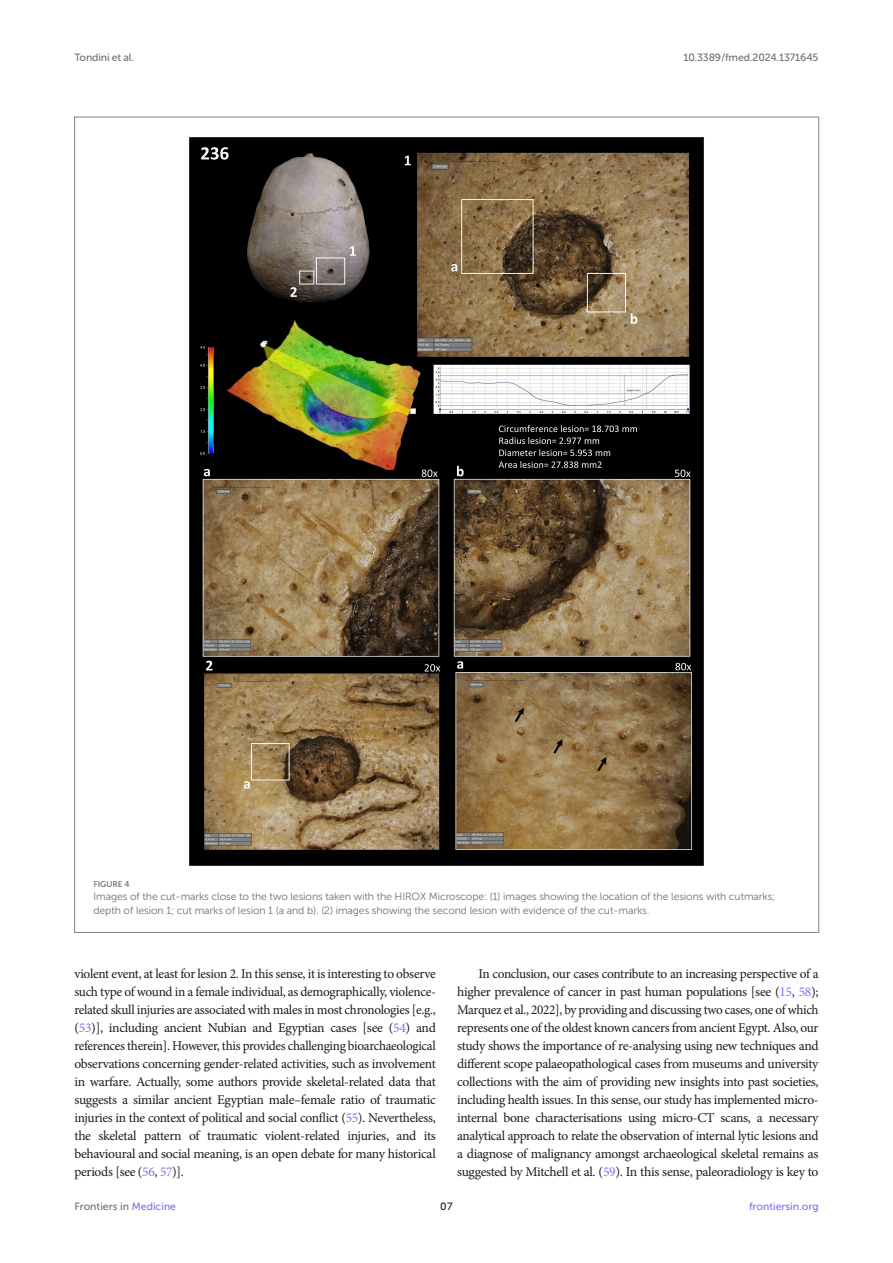
<style>
.page{position:relative;width:893px;height:1263px;background:#fff}
.page>*{position:absolute;margin:0;border:0;box-sizing:border-box;transform-origin:0 0}
.TEXT{font:13.5px/18px "Minion Pro";letter-spacing:-.025em;color:#1b1c1b;text-align:justify}
.FIG_LEG{font:10.5px/13.5px "Museo Sans 300";letter-spacing:-.01em;color:#706f70}
.t1{font:10.5px "Museo Sans 500";letter-spacing:-.015em;color:#706f70}
.t2{font:10.5px "Museo Sans 500";color:#856df0}
.t3{font:10.5px "Museo Sans 500";color:#1b1c1b}
.FIG_HD{font:8.25px "Museo Sans 700";letter-spacing:-.01em;color:#7e7f7f}
.s1{color:#856df0}
</style>
<div class="page">
<img style="left:189px;top:137px;width:515px;height:729px">
<p class="t1" style="left:74px;top:51px;width:61px">Tondini et al.</p>
<p class="t1" style="left:683px;top:51px;width:137px">10.3389/fmed.2024.1371645</p>
<p class="FIG_HD" style="left:94px;top:879px;width:37px">FIGURE 4</p>
<p class="FIG_LEG" style="left:94px;top:890px;width:683px">Images of the cut-marks close to the two lesions taken with the HIROX Microscope: (1) images showing the location of the lesions with cutmarks; depth of lesion 1; cut marks of lesion 1 (a and b). (2) images showing the second lesion with evidence of the cut-marks.</p>
<p class="TEXT" style="left:74px;top:965px;width:363px">violent event, at least for lesion 2. In this sense, it is interesting to observe such type of wound in a female individual, as demographically, violence&shy;related skull injuries are associated with males in most chronologies [e.g., (<span class="s1">53</span>)], including ancient Nubian and Egyptian cases [see (<span class="s1">54</span>) and references therein]. However, this provides challenging bioarchaeological observations concerning gender-related activities, such as involvement in warfare. Actually, some authors provide skeletal-related data that suggests a similar ancient Egyptian male–female ratio of traumatic injuries in the context of political and social conflict (<span class="s1">55</span>). Nevertheless, the skeletal pattern of traumatic violent-related injuries, and its behavioural and social meaning, is an open debate for many historical periods [see (<span class="s1">56</span>, <span class="s1">57</span>)].</p>
<p class="TEXT" style="left:457px;top:965px;width:363px;text-indent:21px">In conclusion, our cases contribute to an increasing perspective of a higher prevalence of cancer in past human populations [see (<span class="s1">15</span>, <span class="s1">58</span>); Marquez et al., 2022], by providing and discussing two cases, one of which represents one of the oldest known cancers from ancient Egypt. Also, our study shows the importance of re-analysing using new techniques and different scope palaeopathological cases from museums and university collections with the aim of providing new insights into past societies, including health issues. In this sense, our study has implemented micro&shy;internal bone characterisations using micro-CT scans, a necessary analytical approach to relate the observation of internal lytic lesions and a diagnose of malignancy amongst archaeological skeletal remains as suggested by Mitchell et al. (<span class="s1">59</span>). In this sense, paleoradiology is key to</p>
<p class="t1" style="left:74px;top:1200px;width:103px">Frontiers in <span class="s1">Medicine</span></p>
<p class="t3" style="left:440px;top:1200px;width:14px">07</p>
<p class="t2" style="left:749px;top:1200px;width:71px">frontiersin.org</p>
</div>
